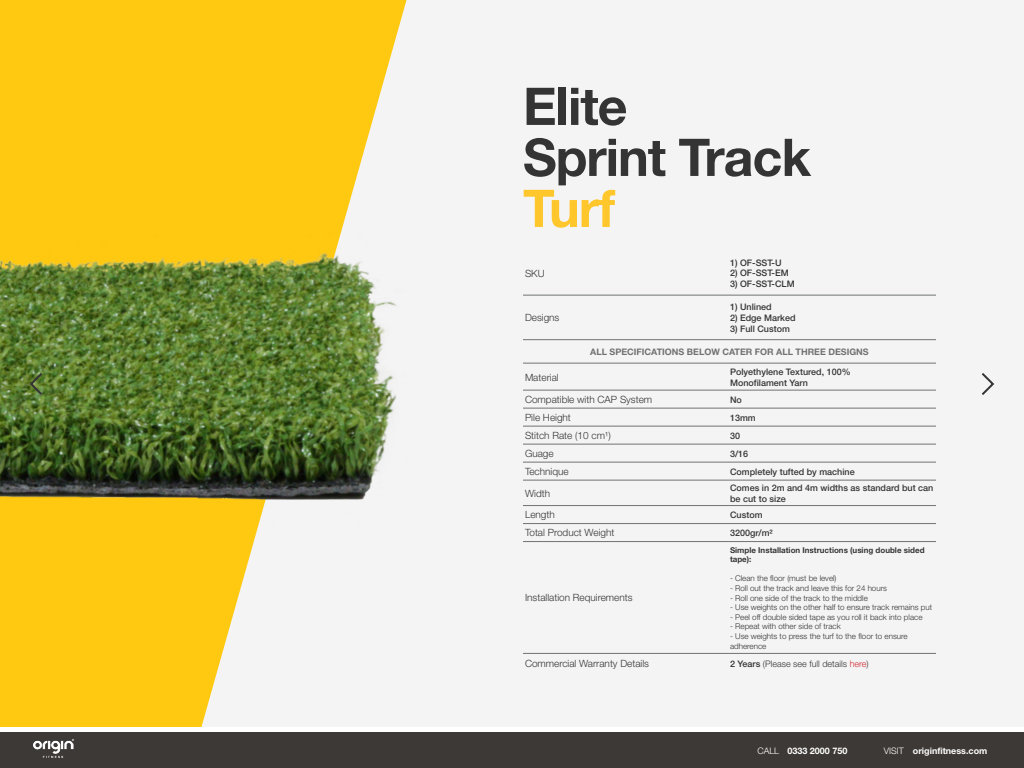
<style>
.page{position:relative;width:1024px;height:768px;background:#fff}
.page>*{position:absolute;margin:0;border:0;box-sizing:border-box;transform-origin:0 0}
.t1{font:700 52px/51px "Helvetica Neue";letter-spacing:-.02em;color:#343434}
.t2{font:700 52px "Helvetica Neue";color:#ffc72c}
.t3{font:300 10px "Helvetica Neue";color:#343434}
.t4{font:500 9px/10.8px "Helvetica Neue";color:#343434}
.t5{font:700 9px "Helvetica Neue";color:#707271}
.t6{font:700 9px "Helvetica Neue";color:#fff}
.t7{font:300 9px "Helvetica Neue";color:#343434}
.t8{font:300 8px/9.6px "Helvetica Neue";color:#343434}
.t9{font:700 8px/9.6px "Helvetica Neue";color:#343434}
.s1{font-weight:500}
.s2{color:#d22630}
.s3{font-weight:300}
</style>
<div class="page">
<div style="left:0;top:0;width:1024px;height:730px;background:#f4f4f4"></div>
<svg style="left:0;top:0;width:407px;height:727px;fill:#fec910"></svg>
<img style="left:0;top:180px;width:407px;height:392px">
<hr style="left:523px;top:390px;width:205px;height:1px;background:#707271">
<hr style="left:728px;top:390px;width:208px;height:1px;background:#707271">
<hr style="left:523px;top:408px;width:205px;height:1px;background:#707271">
<hr style="left:728px;top:408px;width:208px;height:1px;background:#707271">
<hr style="left:523px;top:426px;width:205px;height:1px;background:#707271">
<hr style="left:728px;top:426px;width:208px;height:1px;background:#707271">
<hr style="left:523px;top:444px;width:205px;height:1px;background:#707271">
<hr style="left:728px;top:444px;width:208px;height:1px;background:#707271">
<hr style="left:523px;top:462px;width:205px;height:1px;background:#707271">
<hr style="left:728px;top:462px;width:208px;height:1px;background:#707271">
<hr style="left:523px;top:480px;width:205px;height:1px;background:#707271">
<hr style="left:728px;top:480px;width:208px;height:1px;background:#707271">
<hr style="left:523px;top:505px;width:205px;height:1px;background:#707271">
<hr style="left:728px;top:505px;width:208px;height:1px;background:#707271">
<hr style="left:523px;top:523px;width:205px;height:1px;background:#707271">
<hr style="left:728px;top:523px;width:208px;height:1px;background:#707271">
<hr style="left:523px;top:541px;width:205px;height:1px;background:#707271">
<hr style="left:728px;top:541px;width:208px;height:1px;background:#707271">
<hr style="left:523px;top:295px;width:205px;height:1px;background:#707271">
<hr style="left:728px;top:295px;width:208px;height:1px;background:#707271">
<hr style="left:523px;top:340px;width:205px;height:1px;background:#707271">
<hr style="left:728px;top:340px;width:208px;height:1px;background:#707271">
<hr style="left:523px;top:363px;width:205px;height:1px;background:#707271">
<hr style="left:728px;top:363px;width:208px;height:1px;background:#707271">
<hr style="left:523px;top:653px;width:205px;height:1px;background:#707271">
<hr style="left:728px;top:653px;width:208px;height:1px;background:#707271">
<svg style="left:28px;top:371px;width:16px;height:26px"></svg>
<svg style="left:981px;top:373px;width:13px;height:22px"></svg>
<div style="left:0;top:727px;width:1024px;height:5px;background:#fff"></div>
<div style="left:0;top:732px;width:1024px;height:36px;background:#3d3936"></div>
<img style="left:34px;top:739px;width:39px;height:19px">
<h1 class="t1" style="left:523px;top:80px;width:290px">Elite<br>Sprint Track</h1>
<h1 class="t2" style="left:523px;top:176px;width:94px">Turf</h1>
<p class="t3" style="left:525px;top:267px;width:21px">SKU</p>
<p class="t3" style="left:525px;top:312px;width:36px">Designs</p>
<p class="t4" style="left:730px;top:257px;width:53px">1) OF-SST-U</p>
<p class="t4" style="left:730px;top:268px;width:60px">2) OF-SST-EM</p>
<p class="t4" style="left:730px;top:278px;width:66px">3) OF-SST-CLM</p>
<p class="t4" style="left:730px;top:301px;width:43px">1) Unlined</p>
<p class="t4" style="left:730px;top:312px;width:67px">2) Edge Marked</p>
<p class="t4" style="left:730px;top:323px;width:61px">3) Full Custom</p>
<p class="t5" style="left:590px;top:346px;width:280px">ALL SPECIFICATIONS BELOW CATER FOR ALL THREE DESIGNS</p>
<p class="t3" style="left:525px;top:371px;width:35px">Material</p>
<p class="t4" style="left:730px;top:366px;width:122px">Polyethylene Textured, 100%<br>Monofilament Yarn</p>
<p class="t3" style="left:525px;top:393px;width:129px">Compatible with CAP System</p>
<p class="t4" style="left:730px;top:394px;width:13px">No</p>
<p class="t3" style="left:525px;top:411px;width:47px">Pile Height</p>
<p class="t4" style="left:730px;top:412px;width:27px">13mm</p>
<p class="t3" style="left:525px;top:429px;width:87px">Stitch Rate (10 cm¹)</p>
<p class="t4" style="left:730px;top:430px;width:12px">30</p>
<p class="t3" style="left:525px;top:447px;width:30px">Guage</p>
<p class="t4" style="left:730px;top:448px;width:20px">3/16</p>
<p class="t3" style="left:525px;top:465px;width:45px">Technique</p>
<p class="t4" style="left:730px;top:466px;width:126px">Completely tufted by machine</p>
<p class="t3" style="left:525px;top:487px;width:27px">Width</p>
<p class="t4" style="left:730px;top:482px;width:205px">Comes in 2m and 4m widths as standard but can be cut to size</p>
<p class="t3" style="left:525px;top:509px;width:31px">Length</p>
<p class="t4" style="left:730px;top:509px;width:34px">Custom</p>
<p class="t3" style="left:525px;top:527px;width:91px">Total Product Weight</p>
<p class="t4" style="left:730px;top:527px;width:44px">3200gr/m²</p>
<p class="t3" style="left:525px;top:592px;width:109px">Installation Requirements</p>
<p class="t9" style="left:730px;top:545px;width:196px">Simple Installation Instructions (using double sided tape):</p>
<p class="t8" style="left:730px;top:574px;width:108px">- Clean the floor (must be level)</p>
<p class="t8" style="left:730px;top:583px;width:159px">- Roll out the track and leave this for 24 hours</p>
<p class="t8" style="left:730px;top:593px;width:139px">- Roll one side of the track to the middle</p>
<p class="t8" style="left:730px;top:602px;width:204px">- Use weights on the other half to ensure track remains put</p>
<p class="t8" style="left:730px;top:612px;width:194px">- Peel off double sided tape as you roll it back into place</p>
<p class="t8" style="left:730px;top:622px;width:112px">- Repeat with other side of track</p>
<p class="t8" style="left:730px;top:631px;width:179px">- Use weights to press the turf to the floor to ensure adherence</p>
<p class="t3" style="left:525px;top:657px;width:126px">Commercial Warranty Details</p>
<p class="t7" style="left:730px;top:658px;width:140px"><span class="s1">2 Years</span> (Please see full details <span class="s2">here</span>)</p>
<p class="t6" style="left:757px;top:745px;width:92px"><span class="s3">CALL</span> 0333 2000 750</p>
<p class="t6" style="left:884px;top:745px;width:105px"><span class="s3">VISIT</span> originfitness.com</p>
</div>
